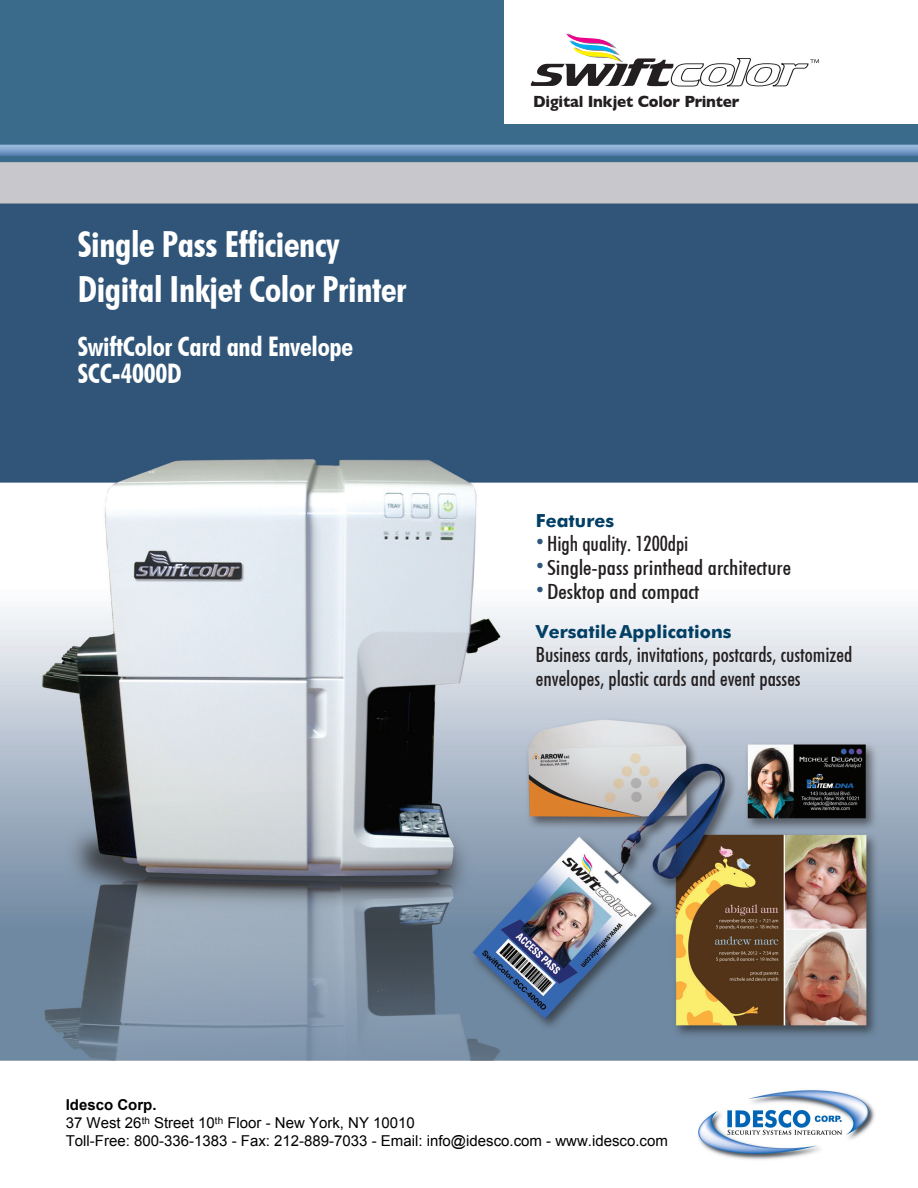
<style>
.page{position:relative;width:918px;height:1188px;background:#fff}
.page>*{position:absolute;margin:0;border:0;box-sizing:border-box;transform-origin:0 0}
.t1{font:700 36px/45px "Futuri Condensed SW";letter-spacing:-.01em;color:#fff}
.t2{font:700 27px/27px "Futuri Condensed SW";letter-spacing:-.01em;color:#fff}
.t3{font:21px/24px "Futuri Condensed SW";color:#231f20}
.t4{font:21px "Futuri Condensed SW";color:#231f20;scale:1.1 1}
.t5{font:700 18px "Futuri SW";color:#023f64}
.t6{font:700 16.5px "Gill Sans";letter-spacing:-.01em;color:#231f20;scale:.93 1}
.t7{font:15px/18px "Arial";color:#000}
.s1{font-family:"Futuri SW";font-weight:700;font-size:27px;color:#305779}
.s2{font-weight:700}
</style>
<div class="page">
<img style="left:0;top:0;width:918px;height:1061px">
<div style="left:505px;top:0;width:413px;height:123px;background:#fff"></div>
<svg style="left:531px;top:33px;width:288px;height:54px"></svg>
<img style="left:698px;top:1090px;width:177px;height:70px">
<h1 class="t1" style="left:78px;top:220px;width:330px">Single Pass Efficiency<br>Digital Inkjet Color Printer</h1>
<h2 class="t2" style="left:78px;top:332px;width:277px">SwiftColor Card and Envelope<br>SCC-4000D</h2>
<p class="t6" style="left:533px;top:92px;width:224px">Digital Inkjet Color Printer</p>
<p class="t5" style="left:536px;top:509px;width:80px">Features</p>
<h3 class="t3" style="left:536px;top:531px;width:154px"><span class="s1">•</span> High quality. 1200dpi</h3>
<h3 class="t4" style="left:536px;top:555px;width:234px"><span class="s1">•</span>Single-pass printhead architecture</h3>
<h3 class="t4" style="left:536px;top:579px;width:150px"><span class="s1">•</span>Desktop and compact</h3>
<p class="t5" style="left:536px;top:620px;width:197px">Versatile Applications</p>
<h3 class="t3" style="left:536px;top:642px;width:318px">Business cards, invitations, postcards, customized envelopes, plastic cards and event passes</h3>
<p class="t7" style="left:66px;top:1096px;width:604px"><span class="s2">Idesco Corp.<br></span>37 West 26<sup>th</sup> Street 10<sup>th</sup> Floor - New York, NY 10010<br>Toll-Free: 800-336-1383 - Fax: 212-889-7033 - Email: info@idesco.com - www.idesco.com</p>
</div>
